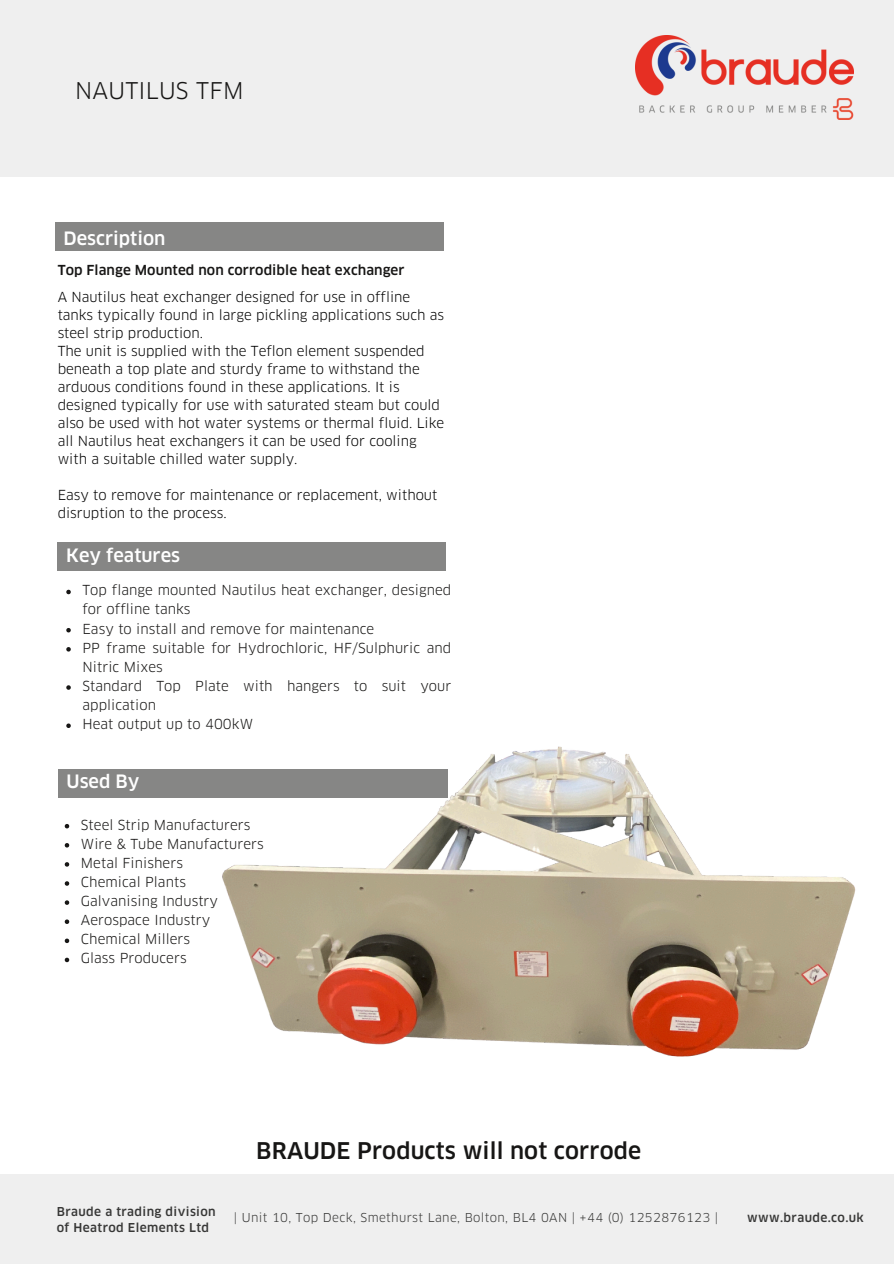
<style>
.page{position:relative;width:894px;height:1264px;background:#fff}
.page>*{position:absolute;margin:0;border:0;box-sizing:border-box;transform-origin:0 0}
.t1{font:500 22.5px "Clan Pro";letter-spacing:.005em;color:#171615}
.t2{font:22.5px "Clan Pro";letter-spacing:.01em;color:#171615}
.t3{font:500 18px "Clan Pro";color:#fff}
.t4{font:13.5px/18px "Clan Pro";color:#000}
.t5{font:13.5px/19px "Clan Pro";letter-spacing:.005em;color:#171615}
.t6{font:500 13.5px "Clan Pro";letter-spacing:.005em;color:#171615}
.t7{font:12px "Clan Pro";letter-spacing:.03em;color:#383837}
.t8{font:500 12px/16px "Clan Pro";letter-spacing:.03em;color:#383837}
</style>
<div class="page">
<div style="left:0;top:0;width:893px;height:176px;background:#efefef"></div>
<div style="left:55px;top:222px;width:388px;height:29px;background:#868685"></div>
<div style="left:0;top:1174px;width:893px;height:89px;background:#efefef"></div>
<div style="left:58px;top:768px;width:389px;height:29px;background:#868685"></div>
<div style="left:58px;top:542px;width:388px;height:29px;background:#868685"></div>
<img style="left:635px;top:36px;width:217px;height:83px">
<img style="left:209px;top:746px;width:647px;height:311px">
<svg style="left:66px;top:589px;width:5px;height:5px"></svg>
<svg style="left:66px;top:628px;width:5px;height:4px"></svg>
<svg style="left:66px;top:647px;width:5px;height:4px"></svg>
<svg style="left:66px;top:685px;width:5px;height:4px"></svg>
<svg style="left:66px;top:723px;width:5px;height:5px"></svg>
<svg style="left:65px;top:824px;width:4px;height:4px"></svg>
<svg style="left:65px;top:843px;width:4px;height:4px"></svg>
<svg style="left:65px;top:862px;width:4px;height:4px"></svg>
<svg style="left:65px;top:881px;width:4px;height:4px"></svg>
<svg style="left:65px;top:900px;width:4px;height:4px"></svg>
<svg style="left:65px;top:919px;width:4px;height:5px"></svg>
<svg style="left:65px;top:938px;width:4px;height:5px"></svg>
<svg style="left:65px;top:957px;width:4px;height:5px"></svg>
<h5 class="t2" style="left:75px;top:77px;width:170px">NAUTILUS TFM</h5>
<h4 class="t3" style="left:63px;top:227px;width:103px">Description</h4>
<h3 class="t6" style="left:58px;top:261px;width:348px">Top Flange Mounted non corrodible heat exchanger</h3>
<p class="t4" style="left:58px;top:288px;width:388px">A Nautilus heat exchanger designed for use in offline tanks typically found in large pickling applications such as steel strip production.<br>The unit is supplied with the Teflon element suspended beneath a top plate and sturdy frame to withstand the arduous conditions found in these applications. It is designed typically for use with saturated steam but could also be used with hot water systems or thermal fluid. Like all Nautilus heat exchangers it can be used for cooling with a suitable chilled water supply.</p>
<p class="t4" style="left:58px;top:486px;width:381px">Easy to remove for maintenance or replacement, without disruption to the process.</p>
<h1 class="t3" style="left:66px;top:544px;width:115px">Key features</h1>
<p class="t5" style="left:82px;top:581px;width:370px">Top flange mounted Nautilus heat exchanger, designed for offline tanks</p>
<p class="t5" style="left:82px;top:619px;width:293px">Easy to install and remove for maintenance</p>
<p class="t5" style="left:82px;top:638px;width:370px">PP frame suitable for Hydrochloric, HF/Sulphuric and<br>Nitric Mixes</p>
<h3 class="t5" style="left:82px;top:676px;width:370px">Standard Top Plate with hangers to suit your application</h3>
<p class="t5" style="left:82px;top:714px;width:172px">Heat output up to 400kW</p>
<p class="t3" style="left:66px;top:770px;width:75px">Used By</p>
<p class="t5" style="left:81px;top:815px;width:171px">Steel Strip Manufacturers</p>
<p class="t5" style="left:81px;top:834px;width:184px">Wire &amp; Tube Manufacturers</p>
<p class="t5" style="left:81px;top:853px;width:103px">Metal Finishers</p>
<p class="t5" style="left:81px;top:872px;width:106px">Chemical Plants</p>
<p class="t5" style="left:81px;top:891px;width:139px">Galvanising Industry</p>
<p class="t5" style="left:81px;top:910px;width:131px">Aerospace Industry</p>
<p class="t5" style="left:81px;top:929px;width:111px">Chemical Millers</p>
<h2 class="t5" style="left:81px;top:949px;width:107px">Glass Producers</h2>
<h6 class="t1" style="left:256px;top:1137px;width:386px">BRAUDE Products will not corrode</h6>
<p class="t8" style="left:57px;top:1203px;width:160px">Braude a trading division of Heatrod Elements Ltd</p>
<h3 class="t7" style="left:234px;top:1209px;width:485px">| Unit 10, Top Deck, Smethurst Lane, Bolton, BL4 0AN | +44 (0) 1252876123 |</h3>
<h5 class="t8" style="left:747px;top:1209px;width:118px">www.braude.co.uk</h5>
</div>
